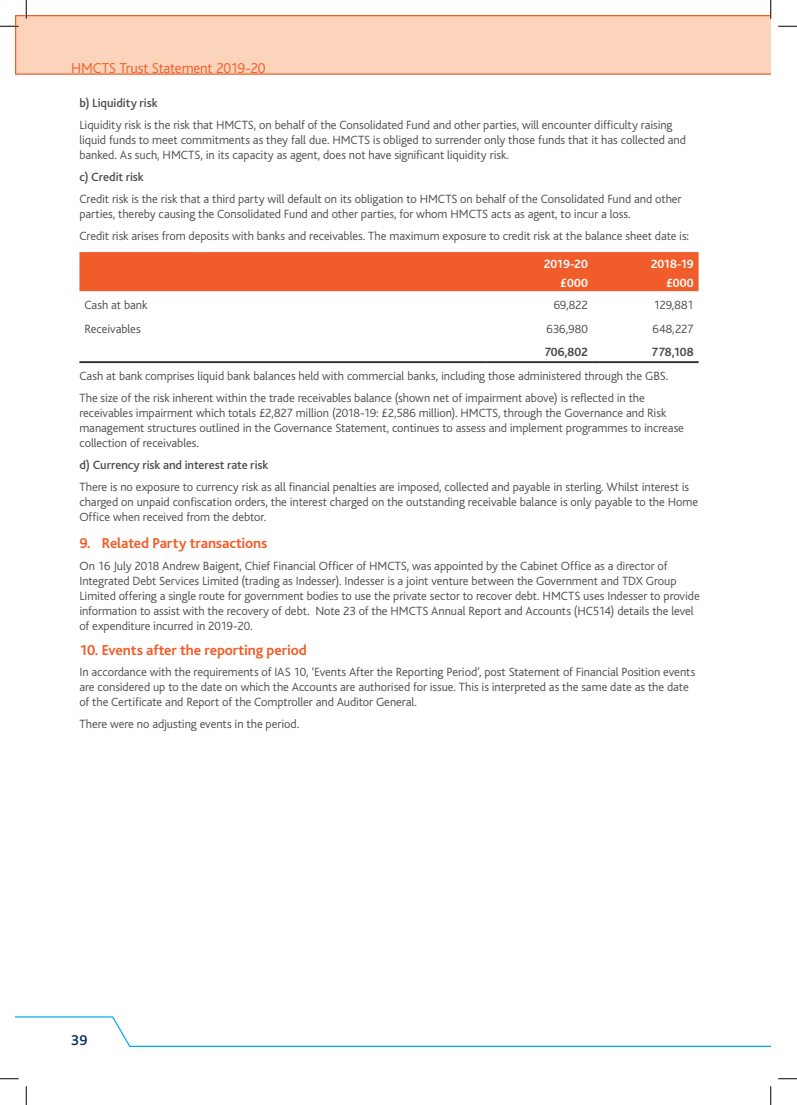
<style>
.page{position:relative;width:797px;height:1105px;background:#fff}
.page>*{position:absolute;margin:0;border:0;box-sizing:border-box;transform-origin:0 0}
.t1{font:700 15px "Bliss";letter-spacing:-.01em;color:#f15d2a}
.t2{font:300 15px "Bliss";letter-spacing:-.015em;color:#f15d2a}
.t3{font:500 15px "Bliss";color:#002a5b}
.Body{font:300 12.5px/15px "Bliss";letter-spacing:-.005em;color:#4b4c4d}
.Body-2{font:500 12.5px "Bliss";letter-spacing:-.005em;color:#4b4c4d}
.Body-3{font:700 12.5px "Bliss";color:#fff}
.Body-4{font:700 12.5px "Bliss";letter-spacing:-.005em;color:#4b4c4d}
</style>
<div class="page">
<svg style="left:16px;top:1016px;width:754px;height:64px"></svg>
<div style="left:79px;top:252px;width:619px;height:39px;background:#f15d2a"></div>
<hr style="left:79px;top:362px;width:407px;height:1px;background:#231f20">
<hr style="left:486px;top:362px;width:107px;height:1px;background:#231f20">
<hr style="left:593px;top:362px;width:105px;height:1px;background:#231f20">
<div style="left:16px;top:16px;width:754px;height:59px;background:#fcd3bb"></div>
<svg style="left:0;top:25px;width:19px;height:2px"></svg>
<svg style="left:778px;top:25px;width:19px;height:2px"></svg>
<svg style="left:0;top:1078px;width:19px;height:1px"></svg>
<svg style="left:778px;top:1078px;width:19px;height:1px"></svg>
<svg style="left:25px;top:0;width:2px;height:19px"></svg>
<svg style="left:25px;top:1086px;width:2px;height:19px"></svg>
<svg style="left:770px;top:0;width:1px;height:19px"></svg>
<svg style="left:770px;top:1086px;width:1px;height:19px"></svg>
<p class="t2" style="left:71px;top:60px;width:196px">HMCTS Trust Statement 2019-20</p>
<p class="Body-2" style="left:79px;top:95px;width:80px">b) Liquidity risk</p>
<p class="Body" style="left:79px;top:117px;width:608px">Liquidity risk is the risk that HMCTS, on behalf of the Consolidated Fund and other parties, will encounter difficulty raising liquid funds to meet commitments as they fall due. HMCTS is obliged to surrender only those funds that it has collected and banked. As such, HMCTS, in its capacity as agent, does not have significant liquidity risk.</p>
<p class="Body-2" style="left:79px;top:169px;width:66px">c) Credit risk</p>
<p class="Body" style="left:79px;top:192px;width:603px">Credit risk is the risk that a third party will default on its obligation to HMCTS on behalf of the Consolidated Fund and other parties, thereby causing the Consolidated Fund and other parties, for whom HMCTS acts as agent, to incur a loss.</p>
<p class="Body" style="left:79px;top:229px;width:611px">Credit risk arises from deposits with banks and receivables. The maximum exposure to credit risk at the balance sheet date is:</p>
<p class="Body-3" style="left:543px;top:257px;width:46px">2019-20</p>
<p class="Body-3" style="left:650px;top:257px;width:44px">2018-19</p>
<p class="Body-3" style="left:560px;top:277px;width:29px">£000</p>
<p class="Body-3" style="left:666px;top:277px;width:29px">£000</p>
<p class="Body" style="left:84px;top:298px;width:64px">Cash at bank</p>
<p class="Body" style="left:553px;top:298px;width:36px">69,822</p>
<p class="Body" style="left:653px;top:298px;width:41px">129,881</p>
<p class="Body" style="left:84px;top:321px;width:58px">Receivables</p>
<p class="Body" style="left:546px;top:321px;width:43px">636,980</p>
<p class="Body" style="left:652px;top:321px;width:42px">648,227</p>
<p class="Body-4" style="left:544px;top:346px;width:45px">706,802</p>
<p class="Body-4" style="left:651px;top:346px;width:43px">778,108</p>
<p class="Body" style="left:79px;top:368px;width:590px">Cash at bank comprises liquid bank balances held with commercial banks, including those administered through the GBS.</p>
<p class="Body" style="left:79px;top:391px;width:606px">The size of the risk inherent within the trade receivables balance (shown net of impairment above) is reflected in the receivables impairment which totals £2,827 million (2018-19: £2,586 million). HMCTS, through the Governance and Risk management structures outlined in the Governance Statement, continues to assess and implement programmes to increase collection of receivables.</p>
<p class="Body-2" style="left:79px;top:457px;width:190px">d) Currency risk and interest rate risk</p>
<p class="Body" style="left:79px;top:480px;width:620px">There is no exposure to currency risk as all financial penalties are imposed, collected and payable in sterling. Whilst interest is charged on unpaid confiscation orders, the interest charged on the outstanding receivable balance is only payable to the Home<br>Office when received from the debtor.</p>
<p class="t1" style="left:79px;top:535px;width:190px">9. Related Party transactions</p>
<p class="Body" style="left:79px;top:558px;width:622px">On 16 July 2018 Andrew Baigent, Chief Financial Officer of HMCTS, was appointed by the Cabinet Office as a director of Integrated Debt Services Limited (trading as Indesser). Indesser is a joint venture between the Government and TDX Group Limited offering a single route for government bodies to use the private sector to recover debt. HMCTS uses Indesser to provide information to assist with the recovery of debt. Note 23 of the HMCTS Annual Report and Accounts (HC514) details the level of expenditure incurred in 2019-20.</p>
<p class="t1" style="left:79px;top:642px;width:229px">10. Events after the reporting period</p>
<p class="Body" style="left:79px;top:664px;width:617px">In accordance with the requirements of IAS 10, ‘Events After the Reporting Period’, post Statement of Financial Position events are considered up to the date on which the Accounts are authorised for issue. This is interpreted as the same date as the date of the Certificate and Report of the Comptroller and Auditor General.</p>
<p class="Body" style="left:79px;top:716px;width:221px">There were no adjusting events in the period.</p>
<p class="t3" style="left:71px;top:1031px;width:18px">39</p>
</div>
